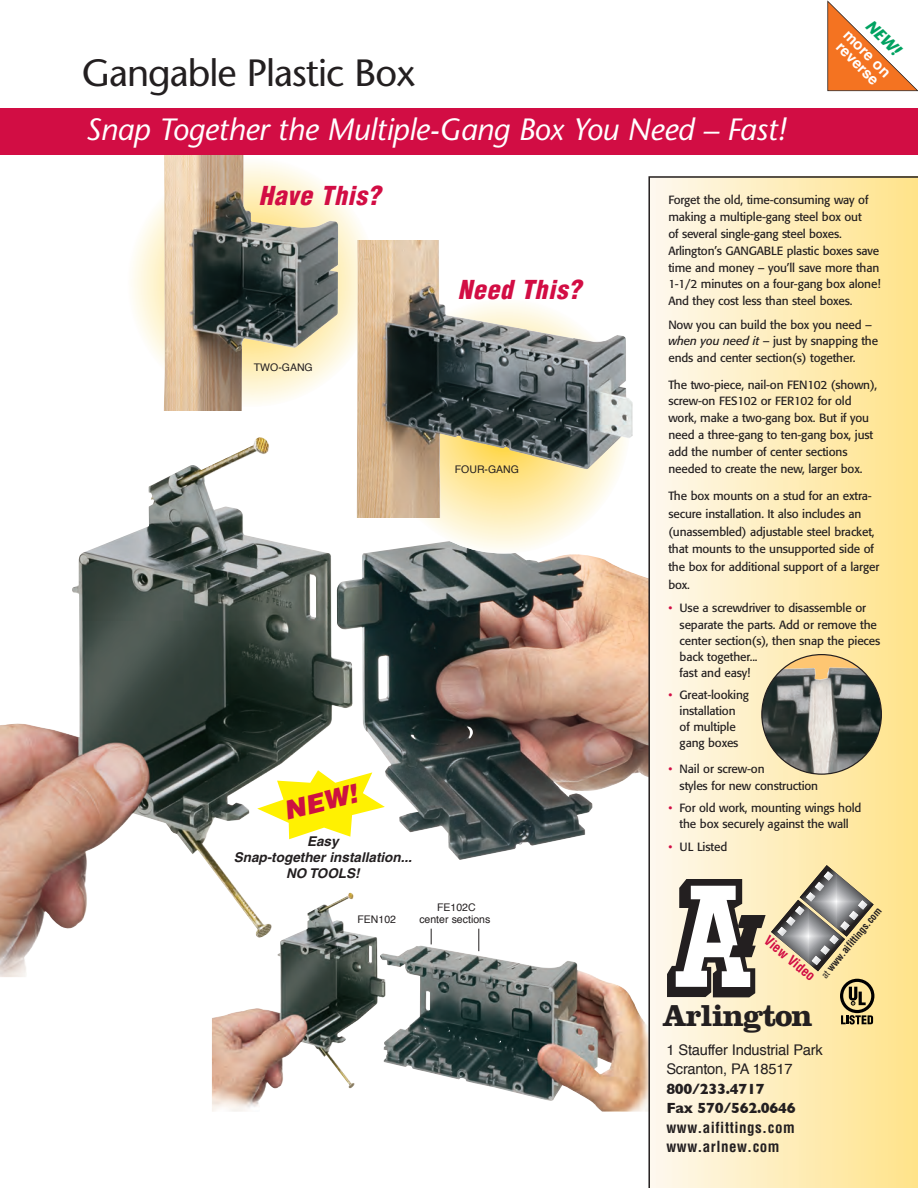
<style>
.page{position:relative;width:918px;height:1188px;background:#fff}
.page>*{position:absolute;margin:0;border:0;box-sizing:border-box;transform-origin:0 0}
.t1{font:37.95px "Stone Sans";letter-spacing:-.025em;color:#231f20}
.t2{font:700 31.5px "Clarendon";letter-spacing:-.035em;color:#231f20}
.t3{font:italic 30.75px "Stone Sans";letter-spacing:-.01em;color:#fff}
.t4{font:italic 900 25.8px "Helvetica";color:#cd1141}
.t5{font:italic 900 condensed 25.5px "Helvetica";letter-spacing:.03em;color:#d20d44}
.t6{font:italic 700 16.5px "Stone Sans";color:#00a261}
.t7{font:700 condensed 15px/19.5px "Helvetica";letter-spacing:.035em;color:#231f20}
.t8{font:700 15px/19.5px "Gill Sans";letter-spacing:-.02em;color:#231f20}
.t9{font:700 15px/13.5px "Helvetica";color:#fff}
.t10{font:14.7px/19.5px "Helvetica";letter-spacing:-.015em;color:#231f20}
.t11{font:italic 700 13.5px/16.2px "Helvetica";color:#231f20;text-align:center}
.t12{font:700 condensed 13.35px "Helvetica";color:#d20d44}
.t13{font:11.85px/16.8px "Formata";letter-spacing:-.01em;color:#231f20}
.t14{font:10.5px "Helvetica";color:#231f20}
.t15{font:700 condensed 9.9px "Helvetica";color:#231f20}
.s1{font-style:italic}
.s2{color:#d20d44}
.s3{font-weight:400;font-size:9.3px}
</style>
<div class="page">
<img style="left:212px;top:977px;width:436px;height:135px">
<img style="left:0;top:437px;width:648px;height:540px">
<svg style="left:648px;top:176px;width:270px;height:1012px;background:#fcecba"></svg>
<svg style="left:431px;top:929px;width:1px;height:15px"></svg>
<svg style="left:478px;top:929px;width:1px;height:22px"></svg>
<svg style="left:378px;top:298px;width:252px;height:256px"></svg>
<svg style="left:128px;top:158px;width:248px;height:249px"></svg>
<svg style="left:827px;top:0;width:91px;height:92px"></svg>
<svg style="left:667px;top:865px;width:207px;height:160px;background:#c8bfa4"></svg>
<img style="left:357px;top:241px;width:276px;height:276px">
<svg style="left:257px;top:770px;width:128px;height:69px"></svg>
<svg style="left:761px;top:654px;width:121px;height:121px;background:#8d8976"></svg>
<img style="left:163px;top:155px;width:175px;height:255px">
<div style="left:0;top:109px;width:918px;height:46px;background:#d20d44"></div>
<h1 class="t1" style="left:82px;top:58px;width:335px">Gangable Plastic Box</h1>
<h3 class="t3" style="left:86px;top:118px;width:702px">Snap Together the Multiple-Gang Box You Need – Fast!</h3>
<h3 class="t6" style="left:873px;top:18px;width:43px;rotate:45deg">NEW!</h3>
<p class="t9" style="left:850px;top:28px;width:61px;rotate:45deg">more on reverse</p>
<h3 class="t5" style="left:259px;top:182px;width:123px">Have This?</h3>
<p class="t14" style="left:254px;top:363px;width:60px">TWO-GANG</p>
<h3 class="t5" style="left:458px;top:275px;width:124px">Need This?</h3>
<p class="t14" style="left:455px;top:465px;width:66px">FOUR-GANG</p>
<h3 class="t4" style="left:281px;top:797px;width:76px;rotate:-14deg">NEW!</h3>
<p class="t11" style="left:234px;top:834px;width:180px">Easy<br>Snap-together installation...<br>NO TOOLS!</p>
<p class="t14" style="left:437px;top:903px;width:40px">FE102C</p>
<p class="t14" style="left:358px;top:915px;width:40px">FEN102</p>
<p class="t14" style="left:419px;top:915px;width:72px">center sections</p>
<p class="t13" style="left:668px;top:193px;width:214px">Forget the old, time-consuming way of making a multiple-gang steel box out<br>of several single-gang steel boxes.<br>Arlington’s GANGABLE plastic boxes save time and money – you’ll save more than 1-1/2 minutes on a four-gang box alone!<br>And they cost less than steel boxes.</p>
<p class="t13" style="left:668px;top:317px;width:211px">Now you can build the box you need – <span class="s1">when you need it</span> – just by snapping the ends and center section(s) together.</p>
<p class="t13" style="left:668px;top:377px;width:210px">The two-piece, nail-on FEN102 (shown), screw-on FES102 or FER102 for old work, make a two-gang box. But if you need a three-gang to ten-gang box, just add the number of center sections needed to create the new, larger box.</p>
<p class="t13" style="left:668px;top:488px;width:212px;line-height:17.7px">The box mounts on a stud for an extra&shy;secure installation. It also includes an (unassembled) adjustable steel bracket, that mounts to the unsupported side of the box for additional support of a larger box.</p>
<p class="t13" style="left:680px;top:601px;width:202px;line-height:16.2px;text-indent:-11px"><span class="s2">•</span> Use a screwdriver to disassemble or separate the parts. Add or remove the center section(s), then snap the pieces back together...<br>fast and easy!</p>
<p class="t13" style="left:668px;top:688px;width:82px;line-height:16.2px;text-align:center"><span class="s2">•</span> Great-looking installation<br>of multiple gang boxes</p>
<p class="t13" style="left:680px;top:762px;width:140px;line-height:16.2px;text-indent:-11px"><span class="s2">•</span> Nail or screw-on<br>styles for new construction</p>
<p class="t13" style="left:668px;top:801px;width:195px;line-height:16.2px;text-align:center"><span class="s2">•</span> For old work, mounting wings hold the box securely against the wall</p>
<p class="t13" style="left:668px;top:840px;width:60px"><span class="s2">•</span> UL Listed</p>
<p class="t15" style="left:819px;top:973px;width:89px;rotate:-50deg"><span class="s3">at</span> www.aifittings.com</p>
<p class="t12" style="left:771px;top:933px;width:63px;rotate:40deg">View Video</p>
<h2 class="t2" style="left:663px;top:1005px;width:151px">Arlington</h2>
<p class="t10" style="left:666px;top:1041px;width:158px">1 Stauffer Industrial Park<br>Scranton, PA 18517</p>
<p class="t8" style="left:666px;top:1079px;width:131px">800/233.4717<br>Fax 570/562.0646</p>
<p class="t7" style="left:666px;top:1118px;width:130px">www.aifittings.com www.arlnew.com</p>
</div>
